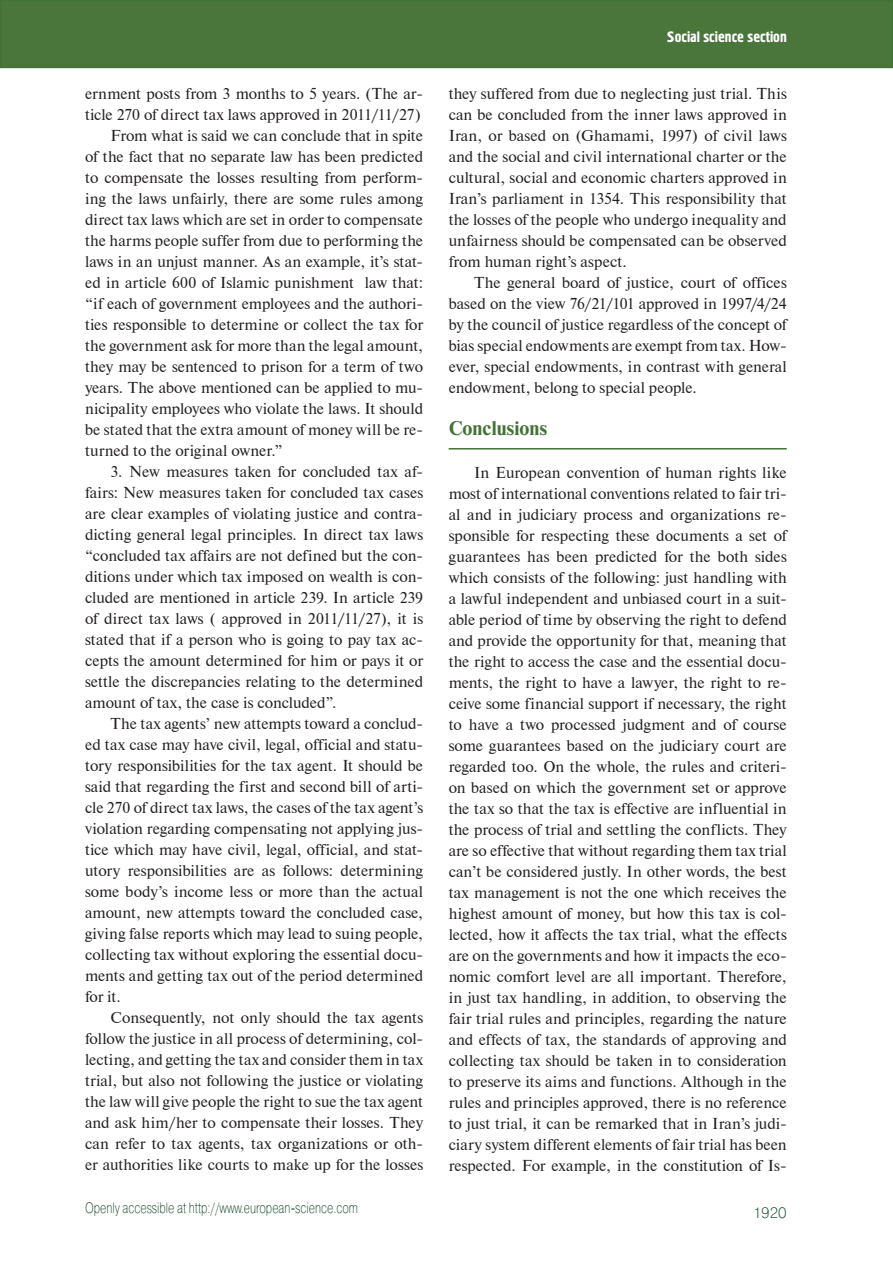
<style>
.page{position:relative;width:893px;height:1263px;background:#fff}
.page>*{position:absolute;margin:0;border:0;box-sizing:border-box;transform-origin:0 0}
.t1{font:18.75px "Newton C Bold";color:#427235}
.t2{font:15.75px/21px "Newton CTT";color:#231f20;text-align:justify}
.t3{font:15px "Pragmatica Light C";color:#0b3e20;scale:.75 1}
.t4{font:15px "Hermes C";color:#fff}
.t5{font:15px "Pragmatica Light C";color:#0b3e20}
</style>
<div class="page">
<div style="left:1px;top:1px;width:891px;height:66px;background:#4b763b"></div>
<div style="left:0;top:0;width:893px;height:68px;border:2px solid #427235"></div>
<hr style="left:449px;top:448px;width:338px;height:2px;background:#427235">
<p class="t2" style="left:85px;top:83px;width:340px">ernment posts from 3 months to 5 years. (The ar-</p>
<p class="t2" style="left:85px;top:104px;width:337px">ticle 270 of direct tax laws approved in 2011/11/27)</p>
<p class="t2" style="left:111px;top:125px;width:314px">From what is said we can conclude that in spite</p>
<p class="t2" style="left:85px;top:146px;width:340px">of the fact that no separate law has been predicted</p>
<p class="t2" style="left:85px;top:167px;width:340px">to compensate the losses resulting from perform-</p>
<p class="t2" style="left:85px;top:188px;width:340px">ing the laws unfairly, there are some rules among</p>
<p class="t2" style="left:85px;top:209px;width:340px">direct tax laws which are set in order to compensate</p>
<p class="t2" style="left:85px;top:230px;width:340px">the harms people suffer from due to performing the</p>
<p class="t2" style="left:85px;top:251px;width:340px">laws in an unjust manner. As an example, it’s stat-</p>
<p class="t2" style="left:85px;top:272px;width:340px">ed in article 600 of Islamic punishment law that:</p>
<p class="t2" style="left:85px;top:293px;width:339px">“if each of government employees and the authori-</p>
<p class="t2" style="left:85px;top:314px;width:340px">ties responsible to determine or collect the tax for</p>
<p class="t2" style="left:85px;top:335px;width:340px">the government ask for more than the legal amount,</p>
<p class="t2" style="left:85px;top:356px;width:340px">they may be sentenced to prison for a term of two</p>
<p class="t2" style="left:85px;top:377px;width:340px">years. The above mentioned can be applied to mu-</p>
<p class="t2" style="left:85px;top:398px;width:340px">nicipality employees who violate the laws. It should</p>
<p class="t2" style="left:85px;top:419px;width:340px">be stated that the extra amount of money will be re-</p>
<p class="t2" style="left:85px;top:440px;width:199px">turned to the original owner.”</p>
<p class="t2" style="left:85px;top:461px;width:340px;text-indent:26px">3. New measures taken for concluded tax af&shy;fairs: New measures taken for concluded tax cases are clear examples of violating justice and contra&shy;dicting general legal principles. In direct tax laws “concluded tax affairs are not defined but the con&shy;ditions under which tax imposed on wealth is con&shy;cluded are mentioned in article 239. In article 239 of direct tax laws ( approved in 2011/11/27), it is stated that if a person who is going to pay tax ac&shy;cepts the amount determined for him or pays it or settle the discrepancies relating to the determined amount of tax, the case is concluded”.</p>
<p class="t2" style="left:85px;top:713px;width:340px;text-indent:26px">The tax agents’ new attempts toward a conclud&shy;ed tax case may have civil, legal, official and statu&shy;tory responsibilities for the tax agent. It should be said that regarding the first and second bill of arti&shy;cle 270 of direct tax laws, the cases of the tax agent’s violation regarding compensating not applying jus&shy;tice which may have civil, legal, official, and stat&shy;utory responsibilities are as follows: determining some body’s income less or more than the actual amount, new attempts toward the concluded case, giving false reports which may lead to suing people, collecting tax without exploring the essential docu&shy;ments and getting tax out of the period determined for it.</p>
<p class="t2" style="left:85px;top:1007px;width:340px;text-indent:26px">Consequently, not only should the tax agents follow the justice in all process of determining, col&shy;lecting, and getting the tax and consider them in tax trial, but also not following the justice or violating the law will give people the right to sue the tax agent and ask him/her to compensate their losses. They can refer to tax agents, tax organizations or oth&shy;er authorities like courts to make up for the losses</p>
<p class="t3" style="left:85px;top:1202px;width:365px">Openly accessible at http://www.european-science.com</p>
<p class="t4" style="left:667px;top:32px;width:121px">Social science section</p>
<p class="t2" style="left:449px;top:83px;width:340px">they suffered from due to neglecting just trial. This can be concluded from the inner laws approved in Iran, or based on (Ghamami, 1997) of civil laws and the social and civil international charter or the cultural, social and economic charters approved in Iran’s parliament in 1354. This responsibility that the losses of the people who undergo inequality and unfairness should be compensated can be observed from human right’s aspect.</p>
<p class="t2" style="left:449px;top:272px;width:340px;text-indent:26px">The general board of justice, court of offices based on the view 76/21/101 approved in 1997/4/24 by the council of justice regardless of the concept of bias special endowments are exempt from tax. How&shy;ever, special endowments, in contrast with general endowment, belong to special people.</p>
<p class="t1" style="left:449px;top:421px;width:100px">Conclusions</p>
<p class="t2" style="left:449px;top:462px;width:340px;text-indent:26px">In European convention of human rights like most of international conventions related to fair tri&shy;al and in judiciary process and organizations re&shy;sponsible for respecting these documents a set of guarantees has been predicted for the both sides which consists of the following: just handling with a lawful independent and unbiased court in a suit&shy;able period of time by observing the right to defend and provide the opportunity for that, meaning that the right to access the case and the essential docu&shy;ments, the right to have a lawyer, the right to re&shy;ceive some financial support if necessary, the right to have a two processed judgment and of course some guarantees based on the judiciary court are regarded too. On the whole, the rules and criteri&shy;on based on which the government set or approve the tax so that the tax is effective are influential in the process of trial and settling the conflicts. They are so effective that without regarding them tax trial can’t be considered justly. In other words, the best tax management is not the one which receives the highest amount of money, but how this tax is col&shy;lected, how it affects the tax trial, what the effects are on the governments and how it impacts the eco&shy;nomic comfort level are all important. Therefore, in just tax handling, in addition, to observing the fair trial rules and principles, regarding the nature and effects of tax, the standards of approving and collecting tax should be taken in to consideration to preserve its aims and functions. Although in the rules and principles approved, there is no reference to just trial, it can be remarked that in Iran’s judi&shy;ciary system different elements of fair trial has been respected. For example, in the constitution of Is-</p>
<p class="t5" style="left:753px;top:1208px;width:35px">1920</p>
</div>
